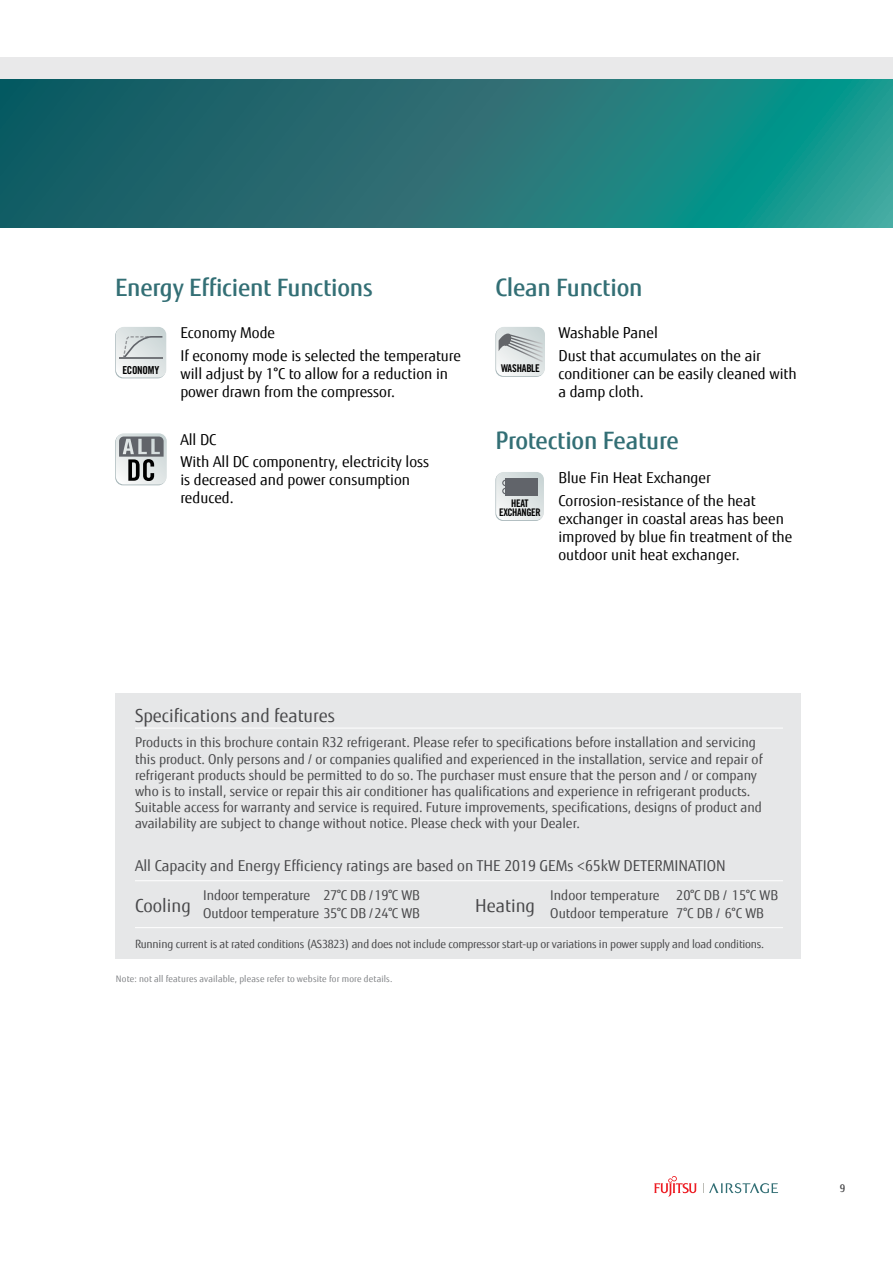
<style>
.page{position:relative;width:893px;height:1263px;background:#fff}
.page>*{position:absolute;margin:0;border:0;box-sizing:border-box;transform-origin:0 0}
.t1{font:500 24px "Fujitsu Sans";letter-spacing:-.01em;color:#336f75}
.t2{font:18px "Fujitsu Sans";color:#48484a}
.t3{font:15px/18px "Fujitsu Sans";color:#000}
.t4{font:15px "Fujitsu Sans";color:#48484a}
.t5{font:13.5px/16.2px "Fujitsu Sans";color:#48484a}
.t6{font:11.25px "Fujitsu Sans";letter-spacing:-.015em;color:#48484a}
.t7{font:10.95px "Trade Gothic LT Std Bd Cn 20";letter-spacing:-.02em;color:#000}
.t8{font:10.65px "Trade Gothic LT Std Bd Cn 20";letter-spacing:-.02em;color:#000}
.t9{font:10.5px/9px "Trade Gothic LT Std Bd Cn 20";letter-spacing:-.04em;color:#000;text-align:center}
.t10{font:500 10.5px "Fujitsu Sans";color:#48484a}
.t11{font:9px "Fujitsu Sans";letter-spacing:.02em;color:#808285}
</style>
<div class="page">
<svg style="left:654px;top:1176px;width:43px;height:21px"></svg>
<svg style="left:703px;top:1183px;width:75px;height:10px"></svg>
<svg style="left:0;top:79px;width:893px;height:148px;background:#1f7677"></svg>
<div style="left:0;top:57px;width:893px;height:22px;background:#e9e9ea"></div>
<svg style="left:495px;top:473px;width:48px;height:48px"></svg>
<svg style="left:496px;top:472px;width:48px;height:48px;background:#c0c4c6"></svg>
<svg style="left:115px;top:328px;width:51px;height:50px"></svg>
<svg style="left:116px;top:327px;width:50px;height:50px;background:#d9dedf"></svg>
<hr style="left:119px;top:358px;width:43px;height:1px;background:#73767a">
<svg style="left:495px;top:328px;width:49px;height:49px"></svg>
<svg style="left:496px;top:327px;width:49px;height:49px;background:#d2d6d7"></svg>
<div style="left:115px;top:693px;width:685px;height:266px;background:#e6e7e8"></div>
<hr style="left:135px;top:728px;width:648px;height:1px;background:#fff">
<hr style="left:135px;top:880px;width:648px;height:1px;background:#fff">
<hr style="left:135px;top:927px;width:648px;height:1px;background:#fff">
<svg style="left:115px;top:434px;width:51px;height:51px"></svg>
<svg style="left:116px;top:433px;width:51px;height:51px;background:#a6aaac"></svg>
<h1 class="t1" style="left:115px;top:272px;width:259px">Energy Efficient Functions</h1>
<h1 class="t1" style="left:495px;top:272px;width:149px">Clean Function</h1>
<p class="t3" style="left:180px;top:322px;width:282px;line-height:22.2px">Economy Mode<br>If economy mode is selected the temperature</p>
<p class="t3" style="left:180px;top:364px;width:269px">will adjust by 1°C to allow for a reduction in power drawn from the compressor.</p>
<p class="t7" style="left:122px;top:363px;width:38px">ECONOMY</p>
<p class="t8" style="left:501px;top:362px;width:40px">WASHABLE</p>
<p class="t3" style="left:558px;top:322px;width:204px;line-height:22.2px">Washable Panel<br>Dust that accumulates on the air</p>
<p class="t3" style="left:558px;top:364px;width:240px">conditioner can be easily cleaned with a damp cloth.</p>
<p class="t3" style="left:180px;top:430px;width:38px">All DC</p>
<h1 class="t1" style="left:495px;top:425px;width:185px">Protection Feature</h1>
<p class="t3" style="left:180px;top:453px;width:250px">With All DC componentry, electricity loss is decreased and power consumption reduced.</p>
<p class="t3" style="left:558px;top:467px;width:199px;line-height:22.2px">Blue Fin Heat Exchanger<br>Corrosion-resistance of the heat</p>
<p class="t3" style="left:558px;top:509px;width:235px">exchanger in coastal areas has been improved by blue fin treatment of the outdoor unit heat exchanger.</p>
<p class="t9" style="left:499px;top:499px;width:43px">HEAT<br>EXCHANGER</p>
<h2 class="t2" style="left:135px;top:704px;width:201px">Specifications and features</h2>
<p class="t5" style="left:135px;top:734px;width:629px">Products in this brochure contain R32 refrigerant. Please refer to specifications before installation and servicing this product. Only persons and / or companies qualified and experienced in the installation, service and repair of refrigerant products should be permitted to do so. The purchaser must ensure that the person and / or company who is to install, service or repair this air conditioner has qualifications and experience in refrigerant products.<br>Suitable access for warranty and service is required. Future improvements, specifications, designs of product and availability are subject to change without notice. Please check with your Dealer.</p>
<p class="t4" style="left:135px;top:856px;width:592px">All Capacity and Energy Efficiency ratings are based on THE 2019 GEMs &lt;65kW DETERMINATION</p>
<p class="t5" style="left:203px;top:886px;width:218px;line-height:18px">Indoor temperature 27°C DB /19°C WB<br>Outdoor temperature 35°C DB /24°C WB</p>
<h2 class="t2" style="left:135px;top:894px;width:57px">Cooling</h2>
<p class="t5" style="left:550px;top:886px;width:229px;line-height:18px">Indoor temperature 20°C DB / 15°C WB<br>Outdoor temperature 7°C DB / 6°C WB</p>
<h2 class="t2" style="left:475px;top:894px;width:61px">Heating</h2>
<p class="t6" style="left:135px;top:937px;width:631px">Running current is at rated conditions (AS3823) and does not include compressor start-up or variations in power supply and load conditions.</p>
<p class="t11" style="left:116px;top:973px;width:278px">Note: not all features available, please refer to website for more details.</p>
<p class="t10" style="left:840px;top:1181px;width:7px">9</p>
</div>
